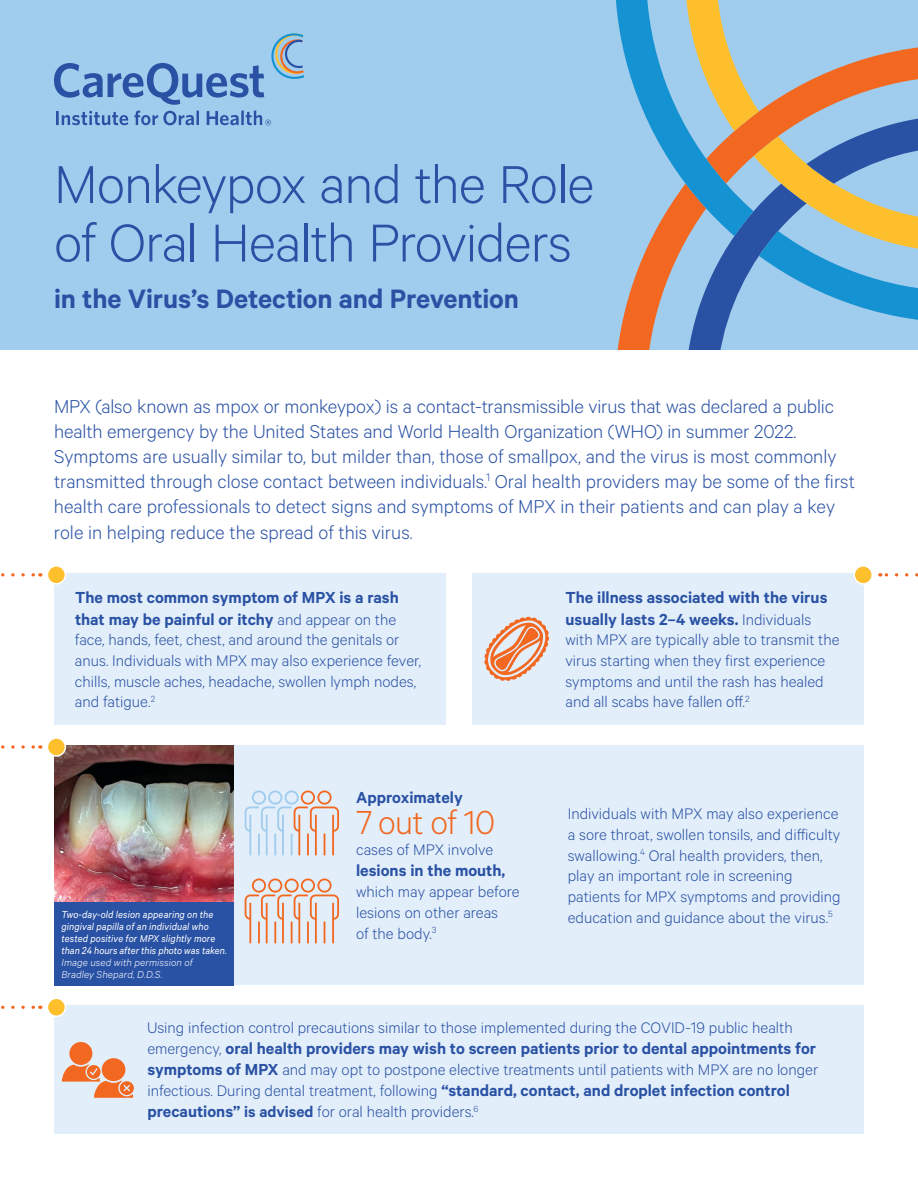
<style>
.page{position:relative;width:918px;height:1188px;background:#fff}
.page>*{position:absolute;margin:0;border:0;box-sizing:border-box;transform-origin:0 0}
.t1{font:300 60px/58.5px "Calibre";letter-spacing:-.02em;color:#2951a4}
.t2{font:300 37.5px "Calibre";letter-spacing:-.02em;color:#f26821}
.t3{font:600 30px "Calibre";letter-spacing:-.005em;color:#2951a4}
.t4{font:300 21px/25.2px "Calibre";color:#2951a4}
.t5{font:600 18px/21.6px "Calibre";color:#2951a4}
.t6{font:300 17.25px/20.7px "Calibre";color:#2951a4}
.t7{font:italic 11.25px/12px "Calibre";letter-spacing:.01em;color:#fff;scale:.94 1}
.t8{font:italic 300 11.25px/12px "Calibre";letter-spacing:.01em;color:#fff}
.s1{font-weight:300;font-size:17.25px}
.s2{font-weight:600;font-size:18px}
.s3{font-weight:600}
</style>
<div class="page">
<div style="left:234px;top:745px;width:630px;height:240px;background:#e2eef9"></div>
<img style="left:54px;top:745px;width:180px;height:157px">
<div style="left:0;top:0;width:918px;height:350px;background:#a0cced"></div>
<svg style="left:54px;top:33px;width:250px;height:92px"></svg>
<div style="left:54px;top:573px;width:392px;height:152px;background:#e2eef9"></div>
<div style="left:54px;top:1006px;width:810px;height:128px;background:#e2eef9"></div>
<div style="left:472px;top:573px;width:392px;height:152px;background:#e2eef9"></div>
<svg style="left:617px;top:236px;width:301px;height:114px"></svg>
<svg style="left:616px;top:0;width:302px;height:236px"></svg>
<div style="left:47px;top:565px;width:19px;height:20px;background:#febf2d;border:2px solid #fff;border-radius:50%"></div>
<svg style="left:1px;top:573px;width:40px;height:4px"></svg>
<div style="left:47px;top:998px;width:19px;height:19px;background:#febf2d;border:2px solid #fff;border-radius:50%"></div>
<svg style="left:1px;top:1006px;width:40px;height:3px"></svg>
<div style="left:854px;top:565px;width:19px;height:20px;background:#febf2d;border:2px solid #fff;border-radius:50%"></div>
<svg style="left:880px;top:573px;width:38px;height:4px"></svg>
<div style="left:47px;top:737px;width:19px;height:20px;background:#febf2d;border:2px solid #fff;border-radius:50%"></div>
<svg style="left:1px;top:745px;width:40px;height:4px"></svg>
<div style="left:310px;top:807px;width:29px;height:25px;border:2px solid #f26821;border-radius:5px"></div>
<svg style="left:244px;top:790px;width:91px;height:66px"></svg>
<div style="left:310px;top:895px;width:29px;height:25px;border:2px solid #f26821;border-radius:5px"></div>
<svg style="left:244px;top:878px;width:91px;height:66px"></svg>
<div style="left:54px;top:902px;width:180px;height:84px;background:#2951a4"></div>
<div style="left:102px;top:1058px;width:23px;height:23px;background:#f26821;border-radius:50%"></div>
<div style="left:69px;top:1042px;width:23px;height:23px;background:#f26821;border-radius:50%"></div>
<svg style="left:62px;top:1065px;width:72px;height:33px"></svg>
<svg style="left:484px;top:617px;width:65px;height:64px"></svg>
<h1 class="t1" style="left:54px;top:152px;width:542px">Monkeypox and the Role of Oral Health Providers</h1>
<h3 class="t3" style="left:54px;top:281px;width:466px">in the Virus’s Detection and Prevention</h3>
<p class="t4" style="left:54px;top:393px;width:802px">MPX (also known as mpox or monkeypox) is a contact-transmissible virus that was declared a public health emergency by the United States and World Health Organization (WHO) in summer 2022.<br>Symptoms are usually similar to, but milder than, those of smallpox, and the virus is most commonly transmitted through close contact between individuals.<sup>1</sup> Oral health providers may be some of the first health care professionals to detect signs and symptoms of MPX in their patients and can play a key role in helping reduce the spread of this virus.</p>
<p class="t5" style="left:75px;top:586px;width:325px">The most common symptom of MPX is a rash that may be painful or itchy <span class="s1">and appear on the</span></p>
<p class="t6" style="left:75px;top:629px;width:348px">face, hands, feet, chest, and around the genitals or anus. Individuals with MPX may also experience fever, chills, muscle aches, headache, swollen lymph nodes, and fatigue.<sup>2</sup></p>
<p class="t7" style="left:62px;top:908px;width:178px">Two-day-old lesion appearing on the gingival papilla of an individual who tested positive for MPX slightly more than 24 hours after this photo was taken.</p>
<p class="t8" style="left:62px;top:956px;width:133px">Image used with permission of<br>Bradley Shepard, D.D.S.</p>
<p class="t5" style="left:356px;top:786px;width:108px">Approximately</p>
<h2 class="t2" style="left:356px;top:801px;width:141px">7 out of 10</h2>
<p class="t6" style="left:356px;top:838px;width:139px">cases of MPX involve</p>
<p class="t5" style="left:356px;top:860px;width:151px">lesions in the mouth,</p>
<p class="t6" style="left:356px;top:881px;width:165px">which may appear before lesions on other areas<br>of the body.<sup>3</sup></p>
<p class="t5" style="left:566px;top:586px;width:264px">The illness associated with the virus usually lasts 2–4 weeks. <span class="s1">Individuals</span></p>
<p class="t6" style="left:565px;top:629px;width:276px">with MPX are typically able to transmit the virus starting when they first experience symptoms and until the rash has healed and all scabs have fallen off.<sup>2</sup></p>
<p class="t6" style="left:568px;top:803px;width:274px">Individuals with MPX may also experience a sore throat, swollen tonsils, and difficulty swallowing.<sup>4</sup> Oral health providers, then, play an important role in screening patients for MPX symptoms and providing education and guidance about the virus.<sup>5</sup></p>
<p class="t6" style="left:147px;top:1017px;width:647px">Using infection control precautions similar to those implemented during the COVID-19 public health</p>
<p class="t5" style="left:147px;top:1038px;width:670px"><span class="s1">emergency,</span> oral health providers may wish to screen patients prior to dental appointments for</p>
<p class="t6" style="left:147px;top:1059px;width:672px"><span class="s2">symptoms of MPX</span> and may opt to postpone elective treatments until patients with MPX are no longer</p>
<p class="t5" style="left:147px;top:1080px;width:644px"><span class="s1">infectious. During dental treatment, following</span> “standard, contact, and droplet infection control</p>
<p class="t6" style="left:147px;top:1101px;width:333px"><span class="s2">precautions”</span> <span class="s3">is advised</span> for oral health providers.<sup>6</sup></p>
</div>
